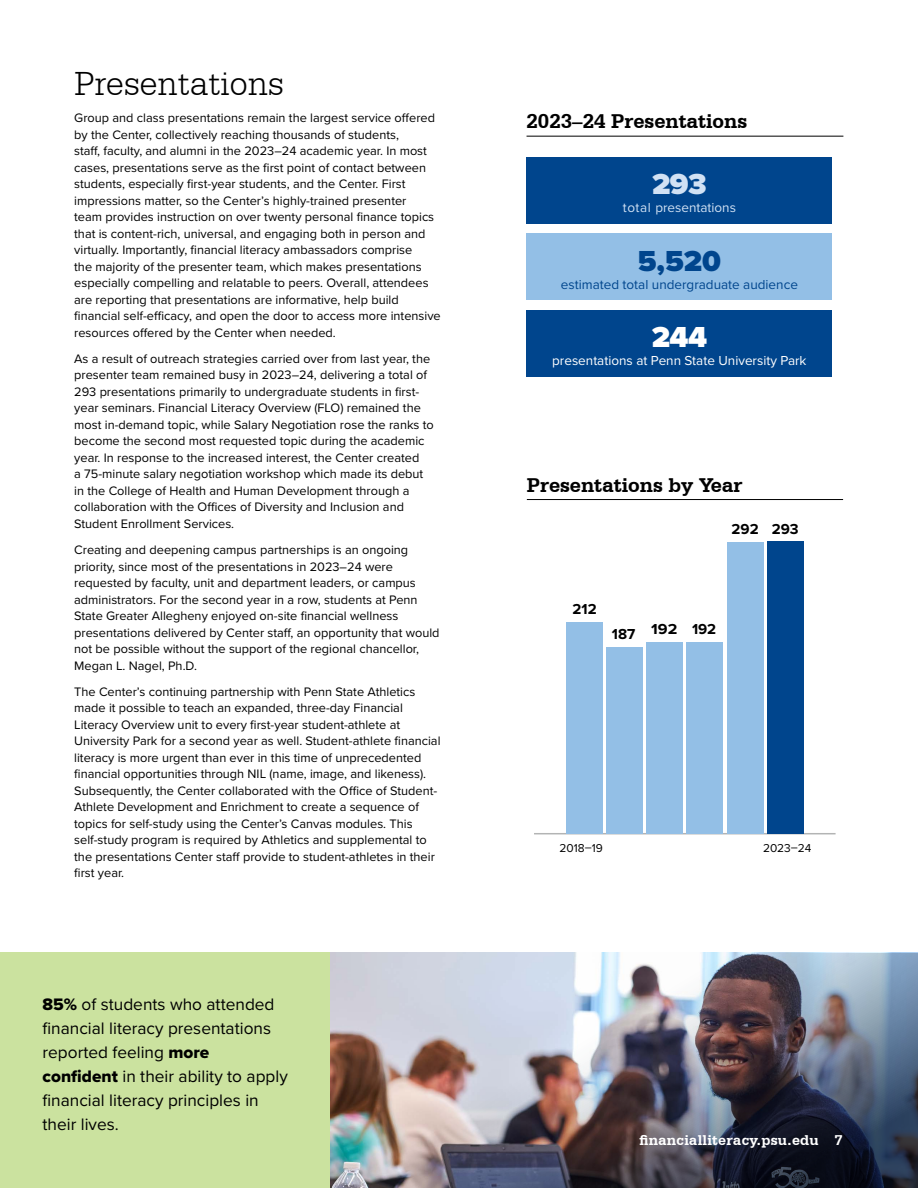
<style>
.page{position:relative;width:918px;height:1188px;background:#fff}
.page>*{position:absolute;margin:0;border:0;box-sizing:border-box;transform-origin:0 0}
.Header_SpanColumn{font:300 36px "Serifa BT";color:#000}
.EOY__Process_ShadingTxt{font:900 30px "Proxima Nova";color:#00458d}
.EOY__Process_ShadingTxt-2{font:900 30px "Proxima Nova";color:#d1e1f4}
.EOY__Process_ShadingTxt-3{font:900 30px "Proxima Nova";color:#fff}
.EOY_ChartHeader_RuleBelow{font:700 21px "Serifa BT";color:#000}
.t1{font:17.25px/24px "Proxima Nova";color:#000}
.Header_SpanColumn-2{font:700 15px "Serifa BT";letter-spacing:.02em;color:#fff}
.ByTheNumbers_Base{font:700 15px "Proxima Nova";color:#000}
.ByTheNumbers_Base-2{font:700 15px "Proxima Nova";color:#000;scale:1.08 1}
.EOY__Process_ShadingTxt-4{font:13.5px "Proxima Nova";color:#fff}
.EOY__Process_ShadingTxt-5{font:13.5px "Proxima Nova";color:#00458d}
.EOY__Process_ShadingTxt-6{font:13.5px "Proxima Nova";color:#d1e1f4}
.Fellowship_Recipients_Listing{font:12.75px/16.5px "Proxima Nova";color:#000}
.ByTheNumbers_Base-3{font:11.85px "Proxima Nova";color:#000}
.s1{font-family:"Proxima Nova Extrabld"}
</style>
<div class="page">
<div style="left:0;top:953px;width:330px;height:235px;background:#cbe29f"></div>
<img style="left:330px;top:953px;width:588px;height:235px">
<div style="left:527px;top:157px;width:305px;height:67px;background:#00458d"></div>
<div style="left:527px;top:234px;width:305px;height:52px;background:#93bfe6"></div>
<div style="left:527px;top:265px;width:305px;height:35px;background:#93bfe6"></div>
<div style="left:527px;top:310px;width:305px;height:67px;background:#00458d"></div>
<hr style="left:527px;top:136px;width:316px;height:1px;background:#000">
<hr style="left:527px;top:499px;width:316px;height:1px;background:#000">
<hr style="left:534px;top:833px;width:302px;height:1px;background:#b3b4b4">
<div style="left:767px;top:541px;width:36px;height:293px;background:#00458d"></div>
<div style="left:727px;top:542px;width:36px;height:292px;background:#93bfe6"></div>
<div style="left:687px;top:642px;width:36px;height:192px;background:#93bfe6"></div>
<div style="left:647px;top:642px;width:36px;height:192px;background:#93bfe6"></div>
<div style="left:606px;top:647px;width:37px;height:187px;background:#93bfe6"></div>
<div style="left:566px;top:622px;width:36px;height:212px;background:#93bfe6"></div>
<p class="Header_SpanColumn" style="left:74px;top:62px;width:211px">Presentations</p>
<p class="Fellowship_Recipients_Listing" style="left:74px;top:109px;width:368px">Group and class presentations remain the largest service offered by the Center, collectively reaching thousands of students,<br>staff, faculty, and alumni in the 2023–24 academic year. In most cases, presentations serve as the first point of contact between students, especially first-year students, and the Center. First impressions matter, so the Center’s highly-trained presenter<br>team provides instruction on over twenty personal finance topics that is content-rich, universal, and engaging both in person and virtually. Importantly, financial literacy ambassadors comprise<br>the majority of the presenter team, which makes presentations especially compelling and relatable to peers. Overall, attendees are reporting that presentations are informative, help build financial self-efficacy, and open the door to access more intensive resources offered by the Center when needed.</p>
<p class="Fellowship_Recipients_Listing" style="left:74px;top:350px;width:361px">As a result of outreach strategies carried over from last year, the presenter team remained busy in 2023–24, delivering a total of 293 presentations primarily to undergraduate students in first&shy;year seminars. Financial Literacy Overview (FLO) remained the most in-demand topic, while Salary Negotiation rose the ranks to become the second most requested topic during the academic year. In response to the increased interest, the Center created<br>a 75-minute salary negotiation workshop which made its debut in the College of Health and Human Development through a collaboration with the Offices of Diversity and Inclusion and Student Enrollment Services.</p>
<p class="Fellowship_Recipients_Listing" style="left:74px;top:541px;width:367px">Creating and deepening campus partnerships is an ongoing priority, since most of the presentations in 2023–24 were requested by faculty, unit and department leaders, or campus administrators. For the second year in a row, students at Penn State Greater Allegheny enjoyed on-site financial wellness presentations delivered by Center staff, an opportunity that would not be possible without the support of the regional chancellor, Megan L. Nagel, Ph.D.</p>
<p class="Fellowship_Recipients_Listing" style="left:74px;top:683px;width:368px">The Center’s continuing partnership with Penn State Athletics made it possible to teach an expanded, three-day Financial Literacy Overview unit to every first-year student-athlete at University Park for a second year as well. Student-athlete financial literacy is more urgent than ever in this time of unprecedented financial opportunities through NIL (name, image, and likeness).<br>Subsequently, the Center collaborated with the Office of Student-Athlete Development and Enrichment to create a sequence of topics for self-study using the Center’s Canvas modules. This self-study program is required by Athletics and supplemental to the presentations Center staff provide to student-athletes in their first year.</p>
<p class="t1" style="left:43px;top:992px;width:247px"><span class="s1">85%</span> of students who attended financial literacy presentations reported feeling <span class="s1">more confident</span> in their ability to apply financial literacy principles in their lives.</p>
<p class="EOY_ChartHeader_RuleBelow" style="left:527px;top:108px;width:222px">2023–24 Presentations</p>
<p class="EOY__Process_ShadingTxt-2" style="left:652px;top:162px;width:56px">293</p>
<p class="EOY__Process_ShadingTxt-6" style="left:623px;top:198px;width:115px">total presentations</p>
<p class="EOY__Process_ShadingTxt" style="left:638px;top:238px;width:85px">5,520</p>
<p class="EOY__Process_ShadingTxt-5" style="left:561px;top:274px;width:239px">estimated total undergraduate audience</p>
<p class="EOY__Process_ShadingTxt-3" style="left:652px;top:315px;width:57px">244</p>
<p class="EOY__Process_ShadingTxt-4" style="left:552px;top:351px;width:256px">presentations at Penn State University Park</p>
<p class="EOY_ChartHeader_RuleBelow" style="left:527px;top:472px;width:217px">Presentations by Year</p>
<p class="ByTheNumbers_Base" style="left:732px;top:518px;width:29px">292</p>
<p class="ByTheNumbers_Base" style="left:772px;top:517px;width:28px">293</p>
<p class="ByTheNumbers_Base" style="left:573px;top:598px;width:26px">212</p>
<p class="ByTheNumbers_Base" style="left:612px;top:623px;width:25px">187</p>
<p class="ByTheNumbers_Base-2" style="left:651px;top:618px;width:26px">192</p>
<p class="ByTheNumbers_Base" style="left:692px;top:618px;width:26px">192</p>
<p class="ByTheNumbers_Base-3" style="left:560px;top:839px;width:45px">2018–19</p>
<p class="ByTheNumbers_Base-3" style="left:763px;top:839px;width:50px">2023–24</p>
<p class="Header_SpanColumn-2" style="left:639px;top:1131px;width:205px">financialliteracy.psu.edu 7</p>
</div>
